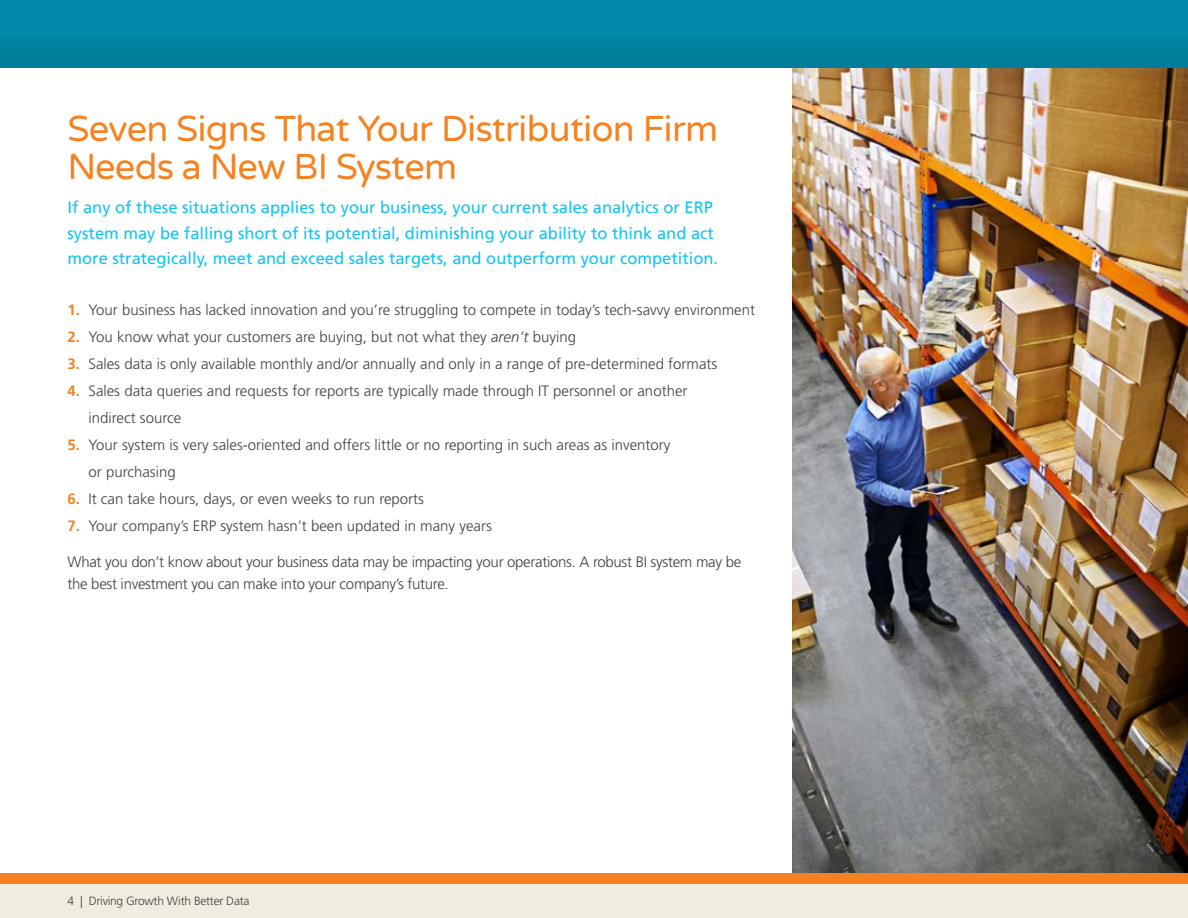
<style>
.page{position:relative;width:1188px;height:918px;background:#fff}
.page>*{position:absolute;margin:0;border:0;box-sizing:border-box;transform-origin:0 0}
.Headline_24_25{font:36px/37.5px "Varela Round";letter-spacing:-.02em;color:#f58220}
.Intro_11_17{font:16.5px/25.5px "Frutiger LT Std";color:#12c3f4}
.Text_10_15{font:300 15px/27px "Frutiger LT Std";color:#414042}
.Text_10_15-2{font:300 15px/22.5px "Frutiger LT Std";letter-spacing:-.02em;color:#414042}
.t1{font:300 12px "Frutiger LT Std";letter-spacing:-.02em;color:#414042}
.s1{font-weight:700;color:#f58220}
.s2{font-style:italic}
</style>
<div class="page">
<div style="left:0;top:884px;width:1188px;height:34px;background:#f0ede0"></div>
<img style="left:793px;top:68px;width:395px;height:806px">
<div style="left:0;top:874px;width:1188px;height:10px;background:#f58220"></div>
<img style="left:0;top:0;width:1188px;height:68px">
<p class="Headline_24_25" style="left:68px;top:111px;width:652px">Seven Signs That Your Distribution Firm<br>Needs a New BI System</p>
<p class="Intro_11_17" style="left:68px;top:195px;width:652px">If any of these situations applies to your business, your current sales analytics or ERP system may be falling short of its potential, diminishing your ability to think and act more strategically, meet and exceed sales targets, and outperform your competition.</p>
<p class="Text_10_15" style="left:68px;top:296px;width:689px"><span class="s1">1.</span> Your business has lacked innovation and you’re struggling to compete in today’s tech-savvy environment</p>
<p class="Text_10_15" style="left:68px;top:323px;width:510px"><span class="s1">2.</span> You know what your customers are buying, but not what they <span class="s2">aren’t</span> buying</p>
<p class="Text_10_15" style="left:68px;top:350px;width:651px"><span class="s1">3.</span> Sales data is only available monthly and/or annually and only in a range of pre-determined formats</p>
<p class="Text_10_15" style="left:88px;top:377px;width:601px;text-indent:-21px"><span class="s1">4.</span> Sales data queries and requests for reports are typically made through IT personnel or another indirect source</p>
<p class="Text_10_15" style="left:88px;top:431px;width:584px;text-indent:-21px"><span class="s1">5.</span> Your system is very sales-oriented and offers little or no reporting in such areas as inventory or purchasing</p>
<p class="Text_10_15" style="left:68px;top:485px;width:358px"><span class="s1">6.</span> It can take hours, days, or even weeks to run reports</p>
<p class="Text_10_15" style="left:68px;top:512px;width:426px"><span class="s1">7.</span> Your company’s ERP system hasn’t been updated in many years</p>
<p class="Text_10_15-2" style="left:68px;top:551px;width:675px">What you don’t know about your business data may be impacting your operations. A robust BI system may be the best investment you can make into your company’s future.</p>
<p class="t1" style="left:68px;top:894px;width:184px">4 | Driving Growth With Better Data</p>
</div>
